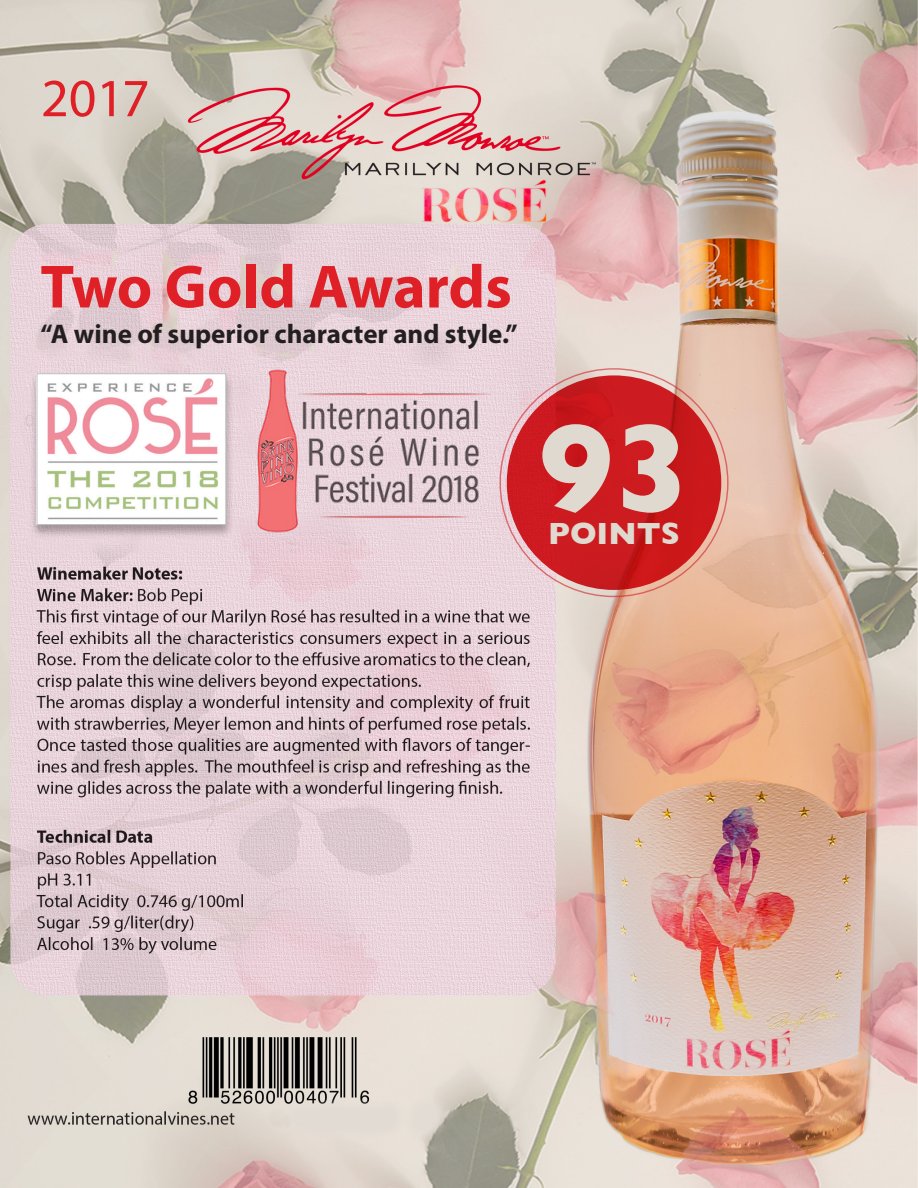
<style>
.page{position:relative;width:918px;height:1188px;background:#fff}
.page>*{position:absolute;margin:0;border:0;box-sizing:border-box;transform-origin:0 0}
.t1{font:700 127.5px "Gill Sans";color:#e0d9cf}
.t2{font:700 61.5px "Myriad Pro";letter-spacing:-.005em;color:#e02027}
.t3{font:54px "Myriad Pro";color:#e02027}
.t4{font:700 31.2px "Gill Sans";color:#e0d9cf}
.t5{font:700 27px "Myriad Pro";color:#231f20}
</style>
<div class="page">
<img style="left:0;top:0;width:918px;height:1188px">
<svg style="left:507px;top:375px;width:214px;height:215px;fill:#cc1a20"></svg>
<div style="left:29px;top:372px;width:205px;height:167px;background:#231f20;opacity:.35"></div>
<img style="left:39px;top:375px;width:185px;height:148px">
<div style="left:37px;top:373px;width:189px;height:152px;border:1px solid #bcbdc0"></div>
<img style="left:256px;top:369px;width:244px;height:163px">
<p class="t3" style="left:41px;top:65px;width:110px">2017</p>
<p class="t2" style="left:40px;top:247px;width:473px">Two Gold Awards</p>
<p class="t5" style="left:40px;top:317px;width:479px">“A wine of superior character and style.”</p>
<p class="t1" style="left:538px;top:367px;width:153px">93</p>
<p class="t4" style="left:548px;top:509px;width:133px">POINTS</p>
</div>
